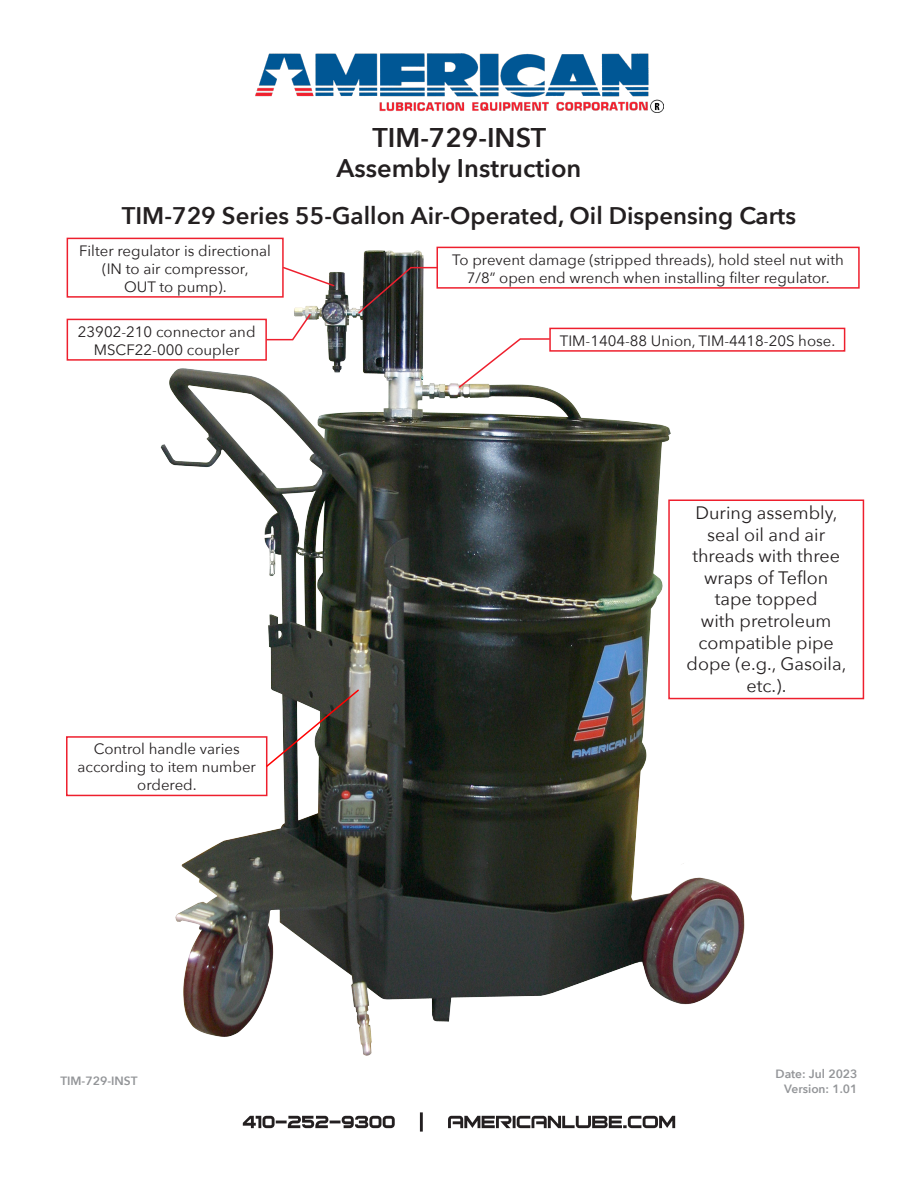
<style>
.page{position:relative;width:918px;height:1188px;background:#fff}
.page>*{position:absolute;margin:0;border:0;box-sizing:border-box;transform-origin:0 0}
.t1{font:600 27px "Avenir Next";color:#231f20}
.t2{font:600 25.5px "Avenir Next";color:#231f20}
.t3{font:600 24px "Avenir Next";color:#231f20}
.t4{font:18px/21.6px "Avenir Next";color:#231f20;text-align:center}
.t5{font:15px/18px "Avenir Next";color:#231f20;text-align:center}
.Product_Number{font:600 12px/14.4px "Avenir Next";color:#939598;text-align:right}
</style>
<div class="page">
<img style="left:160px;top:272px;width:585px;height:784px">
<svg style="left:243px;top:1112px;width:432px;height:20px"></svg>
<svg style="left:668px;top:499px;width:197px;height:201px"></svg>
<img style="left:255px;top:54px;width:409px;height:58px">
<svg style="left:66px;top:237px;width:270px;height:61px"></svg>
<svg style="left:66px;top:313px;width:246px;height:48px"></svg>
<svg style="left:66px;top:688px;width:294px;height:109px"></svg>
<svg style="left:357px;top:246px;width:503px;height:69px"></svg>
<svg style="left:457px;top:327px;width:389px;height:62px"></svg>
<p class="t1" style="left:373px;top:115px;width:175px">TIM-729-INST</p>
<p class="t2" style="left:337px;top:147px;width:246px">Assembly Instruction</p>
<p class="t3" style="left:122px;top:195px;width:676px">TIM-729 Series 55-Gallon Air-Operated, Oil Dispensing Carts</p>
<p class="t5" style="left:79px;top:241px;width:193px">Filter regulator is directional (IN to air compressor,<br>OUT to pump).</p>
<p class="t5" style="left:78px;top:322px;width:179px">23902-210 connector and<br>MSCF22-000 coupler</p>
<p class="t5" style="left:77px;top:739px;width:180px">Control handle varies according to item number ordered.</p>
<p class="t5" style="left:452px;top:250px;width:393px">To prevent damage (stripped threads), hold steel nut with<br>7/8” open end wrench when installing filter regulator.</p>
<p class="t5" style="left:560px;top:331px;width:277px">TIM-1404-88 Union, TIM-4418-20S hose.</p>
<p class="t4" style="left:687px;top:501px;width:161px">During assembly, seal oil and air threads with three wraps of Teflon tape topped<br>with pretroleum compatible pipe dope (e.g., Gasoila, etc.).</p>
<p class="Product_Number" style="left:60px;top:1074px;width:79px">TIM-729-INST</p>
<p class="Product_Number" style="left:776px;top:1067px;width:84px">Date: Jul 2023<br>Version: 1.01</p>
</div>
